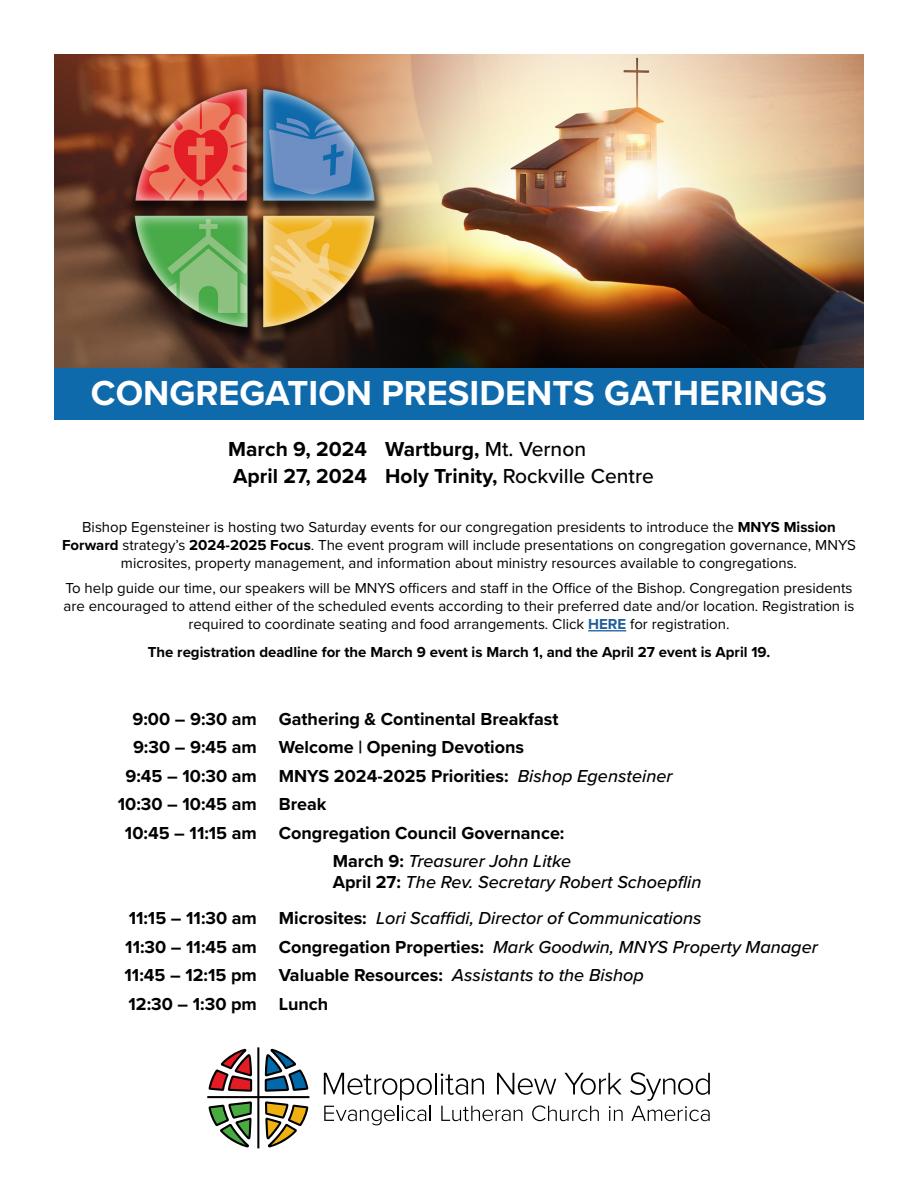
<style>
.page{position:relative;width:918px;height:1188px;background:#fff}
.page>*{position:absolute;margin:0;border:0;box-sizing:border-box;transform-origin:0 0}
.t1{font:700 36px "Proxima Nova";color:#fff}
.t2{font:500 21px/27px "Proxima Nova";color:#000}
.t3{font:700 21px/27px "Proxima Nova";color:#000}
.t4{font:700 18px/28.5px "Proxima Nova";color:#000;text-align:right}
.t5{font:italic 500 18px/28.5px "Proxima Nova";color:#000;text-align:right}
.t6{font:15px/18px "Proxima Nova";color:#000;text-align:center}
.t7{font:700 15px "Proxima Nova";color:#000}
.s1{font-weight:700}
.s2{font-weight:700;color:#215e9e}
.s3{font-weight:500;font-style:italic}
.s4{font-weight:700;font-style:normal}
</style>
<div class="page">
<img style="left:54px;top:54px;width:810px;height:314px">
<svg style="left:207px;top:1047px;width:102px;height:101px"></svg>
<svg style="left:324px;top:1073px;width:108px;height:27px"></svg>
<hr style="left:435px;top:1073px;width:2px;height:21px;background:#000">
<svg style="left:441px;top:1073px;width:43px;height:22px"></svg>
<svg style="left:497px;top:1073px;width:59px;height:22px"></svg>
<svg style="left:564px;top:1073px;width:58px;height:22px"></svg>
<svg style="left:324px;top:1106px;width:107px;height:19px"></svg>
<svg style="left:441px;top:1106px;width:81px;height:15px"></svg>
<svg style="left:532px;top:1105px;width:67px;height:16px"></svg>
<svg style="left:609px;top:1106px;width:14px;height:15px"></svg>
<svg style="left:630px;top:1072px;width:80px;height:49px"></svg>
<div style="left:54px;top:368px;width:810px;height:52px;background:#0f6aac"></div>
<hr style="left:588px;top:630px;width:38px;height:1px;background:#215e9e">
<h1 class="t1" style="left:91px;top:366px;width:738px">CONGREGATION PRESIDENTS GATHERINGS</h1>
<h2 class="t3" style="left:228px;top:435px;width:140px">March 9, 2024<br>April 27, 2024</h2>
<h2 class="t2" style="left:385px;top:435px;width:270px"><span class="s1">Wartburg,</span> Mt. Vernon<br><span class="s1">Holy Trinity,</span> Rockville Centre</h2>
<p class="t6" style="left:62px;top:517px;width:795px">Bishop Egensteiner is hosting two Saturday events for our congregation presidents to introduce the <span class="s1">MNYS Mission<br>Forward</span> strategy’s <span class="s1">2024-2025 Focus</span>. The event program will include presentations on congregation governance, MNYS microsites, property management, and information about ministry resources available to congregations.</p>
<p class="t6" style="left:64px;top:578px;width:792px">To help guide our time, our speakers will be MNYS officers and staff in the Office of the Bishop. Congregation presidents are encouraged to attend either of the scheduled events according to their preferred date and/or location. Registration is required to coordinate seating and food arrangements. Click <span class="s2">HERE</span> for registration.</p>
<p class="t7" style="left:148px;top:641px;width:624px">The registration deadline for the March 9 event is March 1, and the April 27 event is April 19.</p>
<p class="t4" style="left:118px;top:704px;width:141px">9:00 – 9:30 am<br>9:30 – 9:45 am<br>9:45 – 10:30 am<br>10:30 – 10:45 am<br>10:45 – 11:15 am</p>
<p class="t4" style="left:125px;top:904px;width:134px;text-align:justify">11:15 – 11:30 am 11:30 – 11:45 am 11:45 – 12:15 pm 12:30 – 1:30 pm</p>
<p class="t4" style="left:279px;top:704px;width:281px">Gathering &amp; Continental Breakfast</p>
<p class="t4" style="left:279px;top:733px;width:247px">Welcome | Opening Devotions</p>
<p class="t4" style="left:279px;top:761px;width:395px">MNYS 2024-2025 Priorities: <span class="s3">Bishop Egensteiner</span></p>
<p class="t4" style="left:279px;top:790px;width:49px">Break</p>
<p class="t4" style="left:279px;top:818px;width:287px">Congregation Council Governance:</p>
<p class="t5" style="left:333px;top:846px;width:240px"><span class="s4">March 9:</span> Treasurer John Litke</p>
<p class="t5" style="left:279px;top:864px;width:424px;line-height:36px"><span class="s4">April 27:</span> The Rev. Secretary Robert Schoepflin<br><span class="s4">Microsites:</span> Lori Scaffidi, Director of Communications</p>
<p class="t5" style="left:279px;top:932px;width:541px;text-align:left"><span class="s4">Congregation Properties:</span> Mark Goodwin, MNYS Property Manager<br><span class="s4">Valuable Resources:</span> Assistants to the Bishop<br><span class="s4">Lunch</span></p>
</div>
